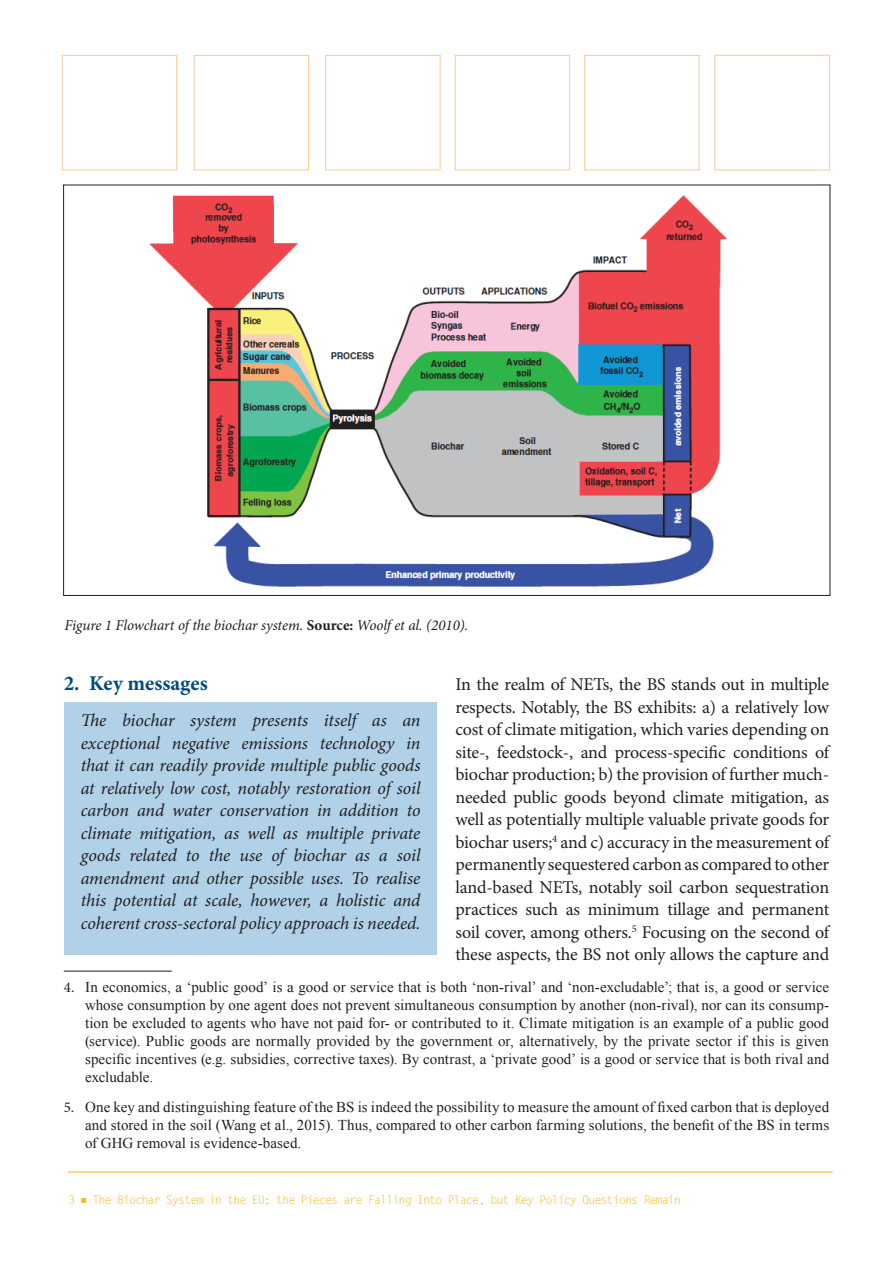
<style>
.page{position:relative;width:893px;height:1263px;background:#fff}
.page>*{position:absolute;margin:0;border:0;box-sizing:border-box;transform-origin:0 0}
.t1{font:700 21px "Minion Pro";color:#00497b}
.body_text{font:18px/22.5px "Minion Pro";letter-spacing:-.01em;color:#231f20;text-align:justify}
.body_text-2{font:italic 18px/22.5px "Minion Pro";letter-spacing:-.005em;color:#231f20;text-align:justify}
.footnotes{font:15px/18px "Times New Roman";letter-spacing:.005em;color:#231f20;text-align:justify}
.t2{font:italic 15px "Minion Pro";letter-spacing:-.01em;color:#231f20}
.t3{font:12px "Letter Gothic Std";letter-spacing:-.09em;color:#f8b617}
.s1{font-weight:700;font-style:normal}
.s2{font-family:"Minion Pro"}
</style>
<div class="page">
<hr style="left:68px;top:1172px;width:765px;height:1px;background:#f8b617">
<div style="left:64px;top:702px;width:373px;height:253px;background:#b0d1e8"></div>
<hr style="left:64px;top:971px;width:108px;height:1px;background:#231f20">
<img style="left:149px;top:195px;width:578px;height:392px">
<p class="t2" style="left:65px;top:615px;width:405px">Figure 1 Flowchart of the biochar system. <span class="s1">Source:</span> Woolf et al. (2010).</p>
<p class="t1" style="left:64px;top:668px;width:146px">2. Key messages</p>
<p class="body_text-2" style="left:81px;top:709px;width:341px">The biochar system presents itself as an exceptional negative emissions technology in that it can readily provide multiple public goods at relatively low cost, notably restoration of soil carbon and water conservation in addition to climate mitigation, as well as multiple private goods related to the use of biochar as a soil amendment and other possible uses. To realise this potential at scale, however, a holistic and coherent cross-sectoral policy approach is needed.</p>
<p class="body_text" style="left:455px;top:673px;width:375px">In the realm of NETs, the BS stands out in multiple respects. Notably, the BS exhibits: a) a relatively low cost of climate mitigation, which varies depending on site-, feedstock-, and process-specific conditions of biochar production; b) the provision of further much&shy;needed public goods beyond climate mitigation, as well as potentially multiple valuable private goods for biochar users;<sup>4</sup> and c) accuracy in the measurement of permanently sequestered carbon as compared to other land-based NETs, notably soil carbon sequestration practices such as minimum tillage and permanent soil cover, among others.<sup>5</sup> Focusing on the second of these aspects, the BS not only allows the capture and</p>
<p class="footnotes" style="left:85px;top:978px;width:746px;text-indent:-21px"><span class="s2">4.</span> In economics, a ‘public good’ is a good or service that is both ‘non-rival’ and ‘non-excludable’; that is, a good or service whose consumption by one agent does not prevent simultaneous consumption by another (non-rival), nor can its consump&shy;tion be excluded to agents who have not paid for- or contributed to it. Climate mitigation is an example of a public good (service). Public goods are normally provided by the government or, alternatively, by the private sector if this is given specific incentives (e.g. subsidies, corrective taxes). By contrast, a ‘private good’ is a good or service that is both rival and excludable.</p>
<p class="footnotes" style="left:85px;top:1098px;width:746px;text-indent:-21px"><span class="s2">5.</span> One key and distinguishing feature of the BS is indeed the possibility to measure the amount of fixed carbon that is deployed and stored in the soil (Wang et al., 2015). Thus, compared to other carbon farming solutions, the benefit of the BS in terms of GHG removal is evidence-based.</p>
<p class="t3" style="left:68px;top:1193px;width:615px">3 ■ The Biochar System in the EU: the Pieces are Falling Into Place, but Key Policy Questions Remain</p>
</div>
